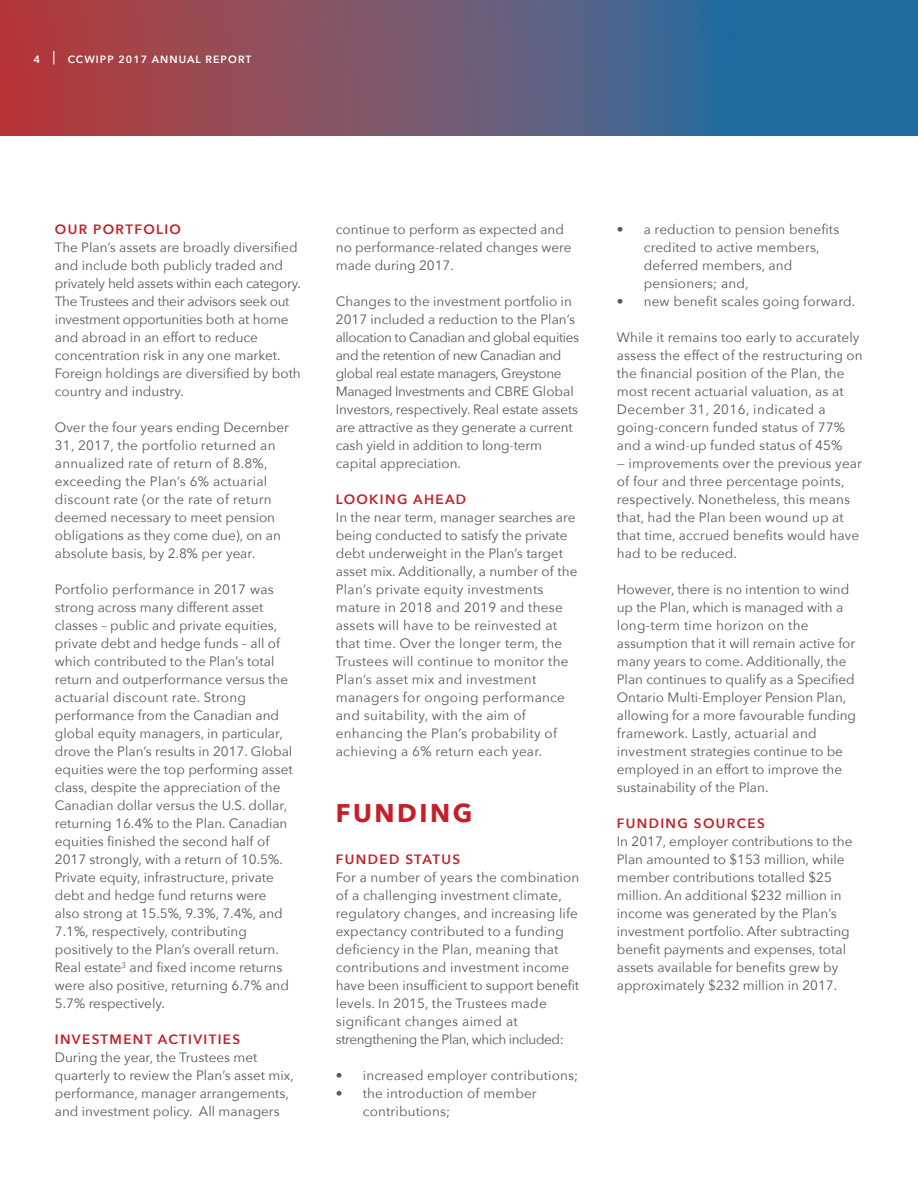
<style>
.page{position:relative;width:918px;height:1188px;background:#fff}
.page>*{position:absolute;margin:0;border:0;box-sizing:border-box;transform-origin:0 0}
.body{font:700 25.5px "Avenir Next";letter-spacing:.1em;color:#c42027}
.body-2{font:13.5px/18px "Avenir Next";color:#57585a}
.body-3{font:13.5px/18px "Avenir Next";letter-spacing:.02em;color:#57585a}
.t1{font:600 10.5px "Avenir Next";letter-spacing:.1em;color:#fff}
.s1{font-weight:500;font-size:13.5px}
.s2{font-weight:600;color:#c42027}
</style>
<div class="page">
<svg style="left:0;top:0;width:918px;height:136px;background:#675974"></svg>
<p class="t1" style="left:34px;top:50px;width:219px">4 <span class="s1">|</span> CCWIPP 2017 ANNUAL REPORT</p>
<p class="body-2" style="left:55px;top:220px;width:248px"><span class="s2">OUR PORTFOLIO<br></span>The Plan’s assets are broadly diversified and include both publicly traded and privately held assets within each category.<br>The Trustees and their advisors seek out investment opportunities both at home and abroad in an effort to reduce concentration risk in any one market.<br>Foreign holdings are diversified by both country and industry.</p>
<p class="body-2" style="left:55px;top:418px;width:236px">Over the four years ending December 31, 2017, the portfolio returned an annualized rate of return of 8.8%, exceeding the Plan’s 6% actuarial discount rate (or the rate of return deemed necessary to meet pension obligations as they come due), on an absolute basis, by 2.8% per year.</p>
<p class="body-2" style="left:55px;top:580px;width:239px">Portfolio performance in 2017 was strong across many different asset classes – public and private equities, private debt and hedge funds – all of which contributed to the Plan’s total return and outperformance versus the actuarial discount rate. Strong performance from the Canadian and global equity managers, in particular, drove the Plan’s results in 2017. Global equities were the top performing asset class, despite the appreciation of the Canadian dollar versus the U.S. dollar, returning 16.4% to the Plan. Canadian equities finished the second half of 2017 strongly, with a return of 10.5%.<br>Private equity, infrastructure, private debt and hedge fund returns were also strong at 15.5%, 9.3%, 7.4%, and 7.1%, respectively, contributing positively to the Plan’s overall return.<br>Real estate<sup>3</sup> and fixed income returns were also positive, returning 6.7% and 5.7% respectively.</p>
<p class="body-2" style="left:55px;top:1030px;width:241px"><span class="s2">INVESTMENT ACTIVITIES<br></span>During the year, the Trustees met quarterly to review the Plan’s asset mix, performance, manager arrangements, and investment policy. All managers</p>
<p class="body-2" style="left:336px;top:220px;width:237px">continue to perform as expected and no performance-related changes were made during 2017.</p>
<p class="body-2" style="left:336px;top:292px;width:245px">Changes to the investment portfolio in 2017 included a reduction to the Plan’s allocation to Canadian and global equities and the retention of new Canadian and global real estate managers, Greystone Managed Investments and CBRE Global Investors, respectively. Real estate assets are attractive as they generate a current cash yield in addition to long-term capital appreciation.</p>
<p class="body-3" style="left:336px;top:490px;width:243px"><span class="s2">LOOKING AHEAD<br></span>In the near term, manager searches are being conducted to satisfy the private debt underweight in the Plan’s target asset mix. Additionally, a number of the Plan’s private equity investments mature in 2018 and 2019 and these assets will have to be reinvested at that time. Over the longer term, the Trustees will continue to monitor the Plan’s asset mix and investment managers for ongoing performance and suitability, with the aim of enhancing the Plan’s probability of achieving a 6% return each year.</p>
<p class="body" style="left:336px;top:791px;width:138px">FUNDING</p>
<p class="body-2" style="left:336px;top:850px;width:245px"><span class="s2">FUNDED STATUS<br></span>For a number of years the combination of a challenging investment climate, regulatory changes, and increasing life expectancy contributed to a funding deficiency in the Plan, meaning that contributions and investment income have been insufficient to support benefit levels. In 2015, the Trustees made significant changes aimed at strengthening the Plan, which included:</p>
<p class="body-2" style="left:336px;top:1066px;width:244px">• increased employer contributions;</p>
<p class="body-2" style="left:363px;top:1084px;width:175px;text-indent:-27px">• the introduction of member contributions;</p>
<p class="body-2" style="left:644px;top:220px;width:197px;text-indent:-27px">• a reduction to pension benefits credited to active members, deferred members, and pensioners; and,</p>
<p class="body-2" style="left:617px;top:292px;width:240px">• new benefit scales going forward.</p>
<p class="body-2" style="left:617px;top:328px;width:247px">While it remains too early to accurately assess the effect of the restructuring on the financial position of the Plan, the most recent actuarial valuation, as at December 31, 2016, indicated a going-concern funded status of 77% and a wind-up funded status of 45%</p>
<p class="body-2" style="left:617px;top:454px;width:247px">— improvements over the previous year of four and three percentage points, respectively. Nonetheless, this means that, had the Plan been wound up at that time, accrued benefits would have had to be reduced.</p>
<p class="body-2" style="left:617px;top:580px;width:241px">However, there is no intention to wind up the Plan, which is managed with a long-term time horizon on the assumption that it will remain active for many years to come. Additionally, the Plan continues to qualify as a Specified Ontario Multi-Employer Pension Plan, allowing for a more favourable funding framework. Lastly, actuarial and investment strategies continue to be employed in an effort to improve the sustainability of the Plan.</p>
<p class="body-2" style="left:617px;top:814px;width:237px"><span class="s2">FUNDING SOURCES<br></span>In 2017, employer contributions to the Plan amounted to $153 million, while member contributions totalled $25 million. An additional $232 million in income was generated by the Plan’s investment portfolio. After subtracting benefit payments and expenses, total assets available for benefits grew by approximately $232 million in 2017.</p>
</div>
